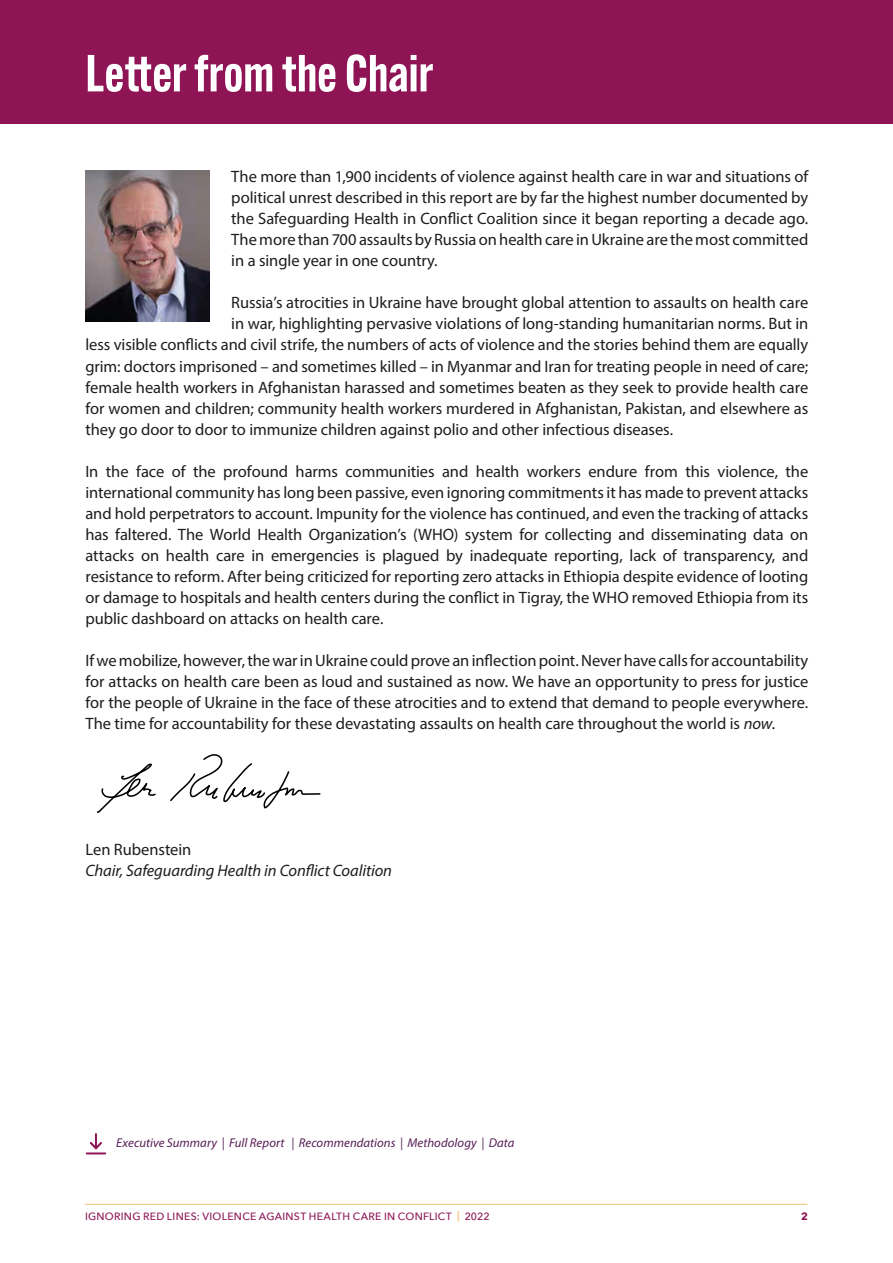
<style>
.page{position:relative;width:893px;height:1263px;background:#fff}
.page>*{position:absolute;margin:0;border:0;box-sizing:border-box;transform-origin:0 0}
.t1{font:600 51px "Alternate Gothic ATF";letter-spacing:-.005em;color:#fff}
.SHCC_Body_copy{font:16.5px/21px "Myriad Pro";letter-spacing:-.005em;color:#1d1d1b;text-align:justify}
.Body_copy{font:italic 16.5px "Myriad Pro";letter-spacing:-.005em;color:#1d1d1b}
.Body_copy-2{font:italic 12.75px "Myriad Pro";letter-spacing:.005em;color:#571e55}
.Body_copy-3{font:500 10.5px "Avenir Next";letter-spacing:.025em;color:#8e1456}
.Body_copy-4{font:700 10.5px "Avenir Next";color:#8e1456}
.s1{font-style:italic}
.s2{color:#eab250}
</style>
<div class="page">
<div style="left:85px;top:1152px;width:22px;height:3px;border:1px solid #fff"></div>
<svg style="left:90px;top:1132px;width:12px;height:18px"></svg>
<hr style="left:85px;top:1204px;width:722px;height:1px;background:#eab250">
<div style="left:0;top:0;width:893px;height:123px;background:#8e1456"></div>
<img style="left:85px;top:170px;width:125px;height:151px">
<svg style="left:97px;top:754px;width:224px;height:59px"></svg>
<p class="t1" style="left:85px;top:41px;width:350px">Letter from the Chair</p>
<p class="SHCC_Body_copy" style="left:231px;top:166px;width:578px">The more than 1,900 incidents of violence against health care in war and situations of political unrest described in this report are by far the highest number documented by the Safeguarding Health in Conflict Coalition since it began reporting a decade ago.<br>The more than 700 assaults by Russia on health care in Ukraine are the most committed in a single year in one country.</p>
<p class="SHCC_Body_copy" style="left:231px;top:292px;width:578px">Russia’s atrocities in Ukraine have brought global attention to assaults on health care</p>
<p class="SHCC_Body_copy" style="left:231px;top:313px;width:578px">in war, highlighting pervasive violations of long-standing humanitarian norms. But in</p>
<p class="SHCC_Body_copy" style="left:85px;top:334px;width:724px">less visible conflicts and civil strife, the numbers of acts of violence and the stories behind them are equally</p>
<p class="SHCC_Body_copy" style="left:85px;top:355px;width:724px">grim: doctors imprisoned – and sometimes killed – in Myanmar and Iran for treating people in need of care;</p>
<p class="SHCC_Body_copy" style="left:85px;top:376px;width:724px">female health workers in Afghanistan harassed and sometimes beaten as they seek to provide health care</p>
<p class="SHCC_Body_copy" style="left:85px;top:397px;width:724px">for women and children; community health workers murdered in Afghanistan, Pakistan, and elsewhere as</p>
<p class="SHCC_Body_copy" style="left:85px;top:418px;width:589px">they go door to door to immunize children against polio and other infectious diseases.</p>
<p class="SHCC_Body_copy" style="left:85px;top:460px;width:724px">In the face of the profound harms communities and health workers endure from this violence, the international community has long been passive, even ignoring commitments it has made to prevent attacks and hold perpetrators to account. Impunity for the violence has continued, and even the tracking of attacks has faltered. The World Health Organization’s (WHO) system for collecting and disseminating data on attacks on health care in emergencies is plagued by inadequate reporting, lack of transparency, and resistance to reform. After being criticized for reporting zero attacks in Ethiopia despite evidence of looting or damage to hospitals and health centers during the conflict in Tigray, the WHO removed Ethiopia from its public dashboard on attacks on health care.</p>
<p class="SHCC_Body_copy" style="left:85px;top:649px;width:724px">If we mobilize, however, the war in Ukraine could prove an inflection point. Never have calls for accountability for attacks on health care been as loud and sustained as now. We have an opportunity to press for justice for the people of Ukraine in the face of these atrocities and to extend that demand to people everywhere.<br>The time for accountability for these devastating assaults on health care throughout the world is <span class="s1">now</span>.</p>
<p class="SHCC_Body_copy" style="left:85px;top:838px;width:107px">Len Rubenstein</p>
<p class="Body_copy" style="left:85px;top:860px;width:308px">Chair, Safeguarding Health in Conflict Coalition</p>
<p class="Body_copy-2" style="left:116px;top:1134px;width:400px">Executive Summary | Full Report | Recommendations | Methodology | Data</p>
<p class="Body_copy-3" style="left:85px;top:1207px;width:406px">IGNORING RED LINES: VIOLENCE AGAINST HEALTH CARE IN CONFLICT <span class="s2">|</span> 2022</p>
<p class="Body_copy-4" style="left:801px;top:1207px;width:8px">2</p>
</div>
